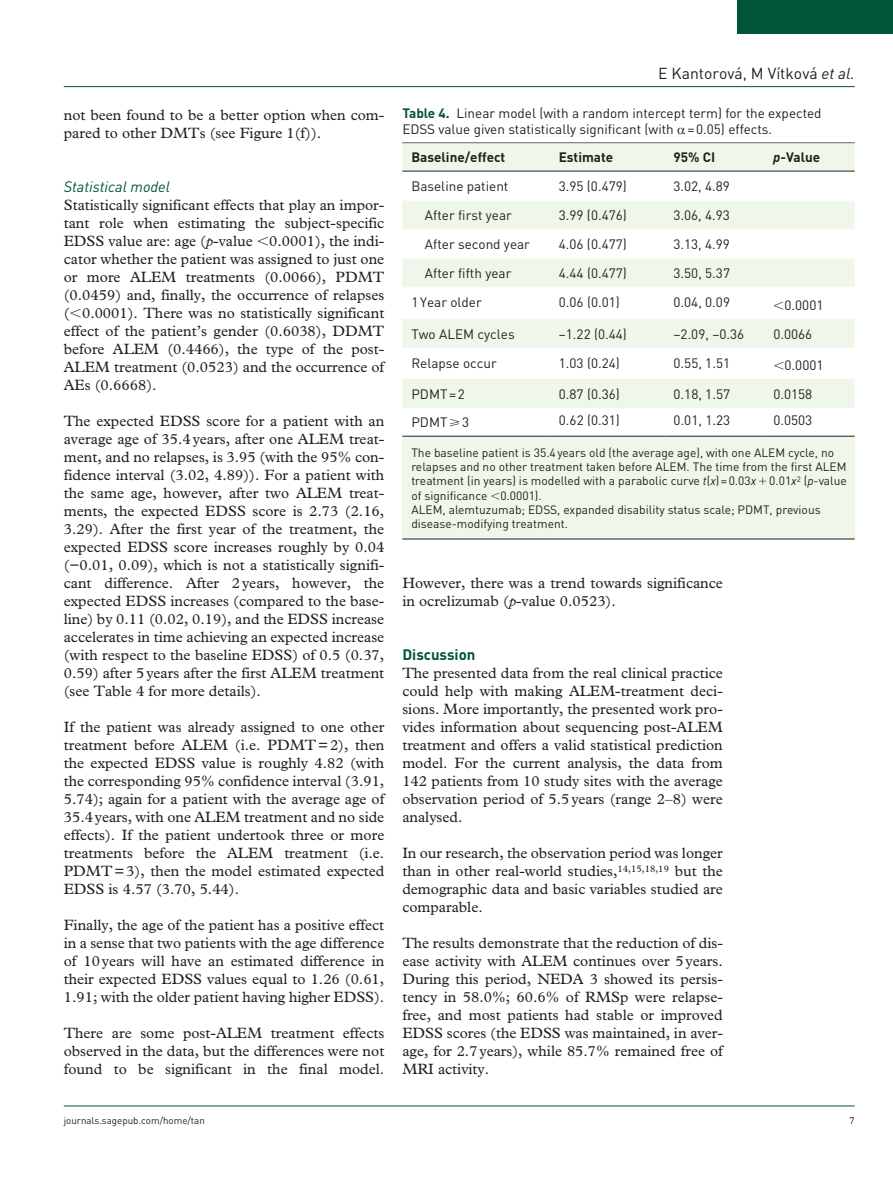
<style>
.page{position:relative;width:893px;height:1191px;background:#fff}
.page>*{position:absolute;margin:0;border:0;box-sizing:border-box;transform-origin:0 0}
.t1{font:15.75px "DIN";color:#231f20}
.t2{font:15px/18px "Plantin Std";color:#231f20;text-align:justify}
.t3{font:italic 15px "DIN";color:#015436}
.t4{font:700 15px "DIN";color:#015436}
.t5{font:13.5px/15.8px "DIN";color:#231f20}
.t6{font:700 13.5px "DIN";color:#231f20}
.t7{font:12px/14.2px "DIN";color:#231f20}
.t8{font:9.75px "DIN";color:#231f20}
.s1{font-style:italic}
.s2{font-weight:700;color:#015436}
</style>
<div class="page">
<hr style="left:64px;top:86px;width:791px;height:1px;background:#015436">
<hr style="left:64px;top:1105px;width:791px;height:1px;background:#015436">
<div style="left:738px;top:0;width:155px;height:34px;background:#015436"></div>
<div style="left:402px;top:436px;width:453px;height:103px;background:#eff7ea"></div>
<hr style="left:402px;top:538px;width:453px;height:1px;background:#231f20">
<svg style="left:402px;top:143px;width:453px;height:28px;background:#ebf2e6"></svg>
<svg style="left:402px;top:201px;width:453px;height:235px"></svg>
<hr style="left:402px;top:171px;width:148px;height:1px;background:#231f20">
<hr style="left:550px;top:171px;width:114px;height:1px;background:#231f20">
<hr style="left:664px;top:171px;width:100px;height:1px;background:#231f20">
<hr style="left:764px;top:171px;width:91px;height:1px;background:#231f20">
<hr style="left:402px;top:436px;width:148px;height:1px;background:#231f20">
<hr style="left:550px;top:436px;width:114px;height:1px;background:#231f20">
<hr style="left:664px;top:436px;width:100px;height:1px;background:#231f20">
<hr style="left:764px;top:436px;width:91px;height:1px;background:#231f20">
<svg style="left:774px;top:301px;width:9px;height:8px"></svg>
<svg style="left:774px;top:362px;width:9px;height:7px"></svg>
<p class="t2" style="left:64px;top:106px;width:322px">not been found to be a better option when com&shy;pared to other DMTs (see Figure 1(f)).</p>
<p class="t3" style="left:64px;top:177px;width:108px">Statistical model</p>
<p class="t2" style="left:64px;top:196px;width:322px">Statistically significant effects that play an impor&shy;tant role when estimating the subject-specific EDSS value are: age (<span class="s1">p</span>-value 0.0001), the indi&shy;cator whether the patient was assigned to just one or more ALEM treatments (0.0066), PDMT (0.0459) and, finally, the occurrence of relapses ( 0.0001). There was no statistically significant effect of the patient’s gender (0.6038), DDMT before ALEM (0.4466), the type of the post-ALEM treatment (0.0523) and the occurrence of AEs (0.6668).</p>
<p class="t2" style="left:64px;top:412px;width:322px">The expected EDSS score for a patient with an average age of 35.4years, after one ALEM treat&shy;ment, and no relapses, is 3.95 (with the 95% con&shy;fidence interval (3.02, 4.89)). For a patient with the same age, however, after two ALEM treat&shy;ments, the expected EDSS score is 2.73 (2.16, 3.29). After the first year of the treatment, the expected EDSS score increases roughly by 0.04 (−0.01, 0.09), which is not a statistically signifi&shy;cant difference. After 2years, however, the expected EDSS increases (compared to the base&shy;line) by 0.11 (0.02, 0.19), and the EDSS increase accelerates in time achieving an expected increase (with respect to the baseline EDSS) of 0.5 (0.37, 0.59) after 5years after the first ALEM treatment (see Table 4 for more details).</p>
<p class="t2" style="left:64px;top:718px;width:322px">If the patient was already assigned to one other treatment before ALEM (i.e. PDMT=2), then the expected EDSS value is roughly 4.82 (with the corresponding 95% confidence interval (3.91, 5.74); again for a patient with the average age of 35.4years, with one ALEM treatment and no side effects). If the patient undertook three or more treatments before the ALEM treatment (i.e.<br>PDMT=3), then the model estimated expected EDSS is 4.57 (3.70, 5.44).</p>
<p class="t2" style="left:64px;top:916px;width:322px">Finally, the age of the patient has a positive effect in a sense that two patients with the age difference of 10years will have an estimated difference in their expected EDSS values equal to 1.26 (0.61, 1.91; with the older patient having higher EDSS).</p>
<p class="t2" style="left:64px;top:1024px;width:322px">There are some post-ALEM treatment effects observed in the data, but the differences were not found to be significant in the final model.</p>
<p class="t1" style="left:658px;top:63px;width:198px">E Kantorová, M Vítková <span class="s1">et al.</span></p>
<p class="t5" style="left:402px;top:105px;width:421px"><span class="s2">Table 4.</span> Linear model (with a random intercept term) for the expected<br>EDSS value given statistically significant (with =0.05) effects.</p>
<p class="t6" style="left:411px;top:148px;width:95px">Baseline/effect</p>
<p class="t6" style="left:559px;top:148px;width:56px">Estimate</p>
<p class="t6" style="left:673px;top:148px;width:43px">95% CI</p>
<p class="t6" style="left:773px;top:148px;width:48px"><span class="s1">p</span>-Value</p>
<p class="t5" style="left:411px;top:178px;width:99px">Baseline patient</p>
<p class="t5" style="left:559px;top:178px;width:70px">3.95 (0.479)</p>
<p class="t5" style="left:673px;top:178px;width:58px">3.02, 4.89</p>
<p class="t5" style="left:425px;top:207px;width:89px">After first year</p>
<p class="t5" style="left:559px;top:207px;width:70px">3.99 (0.476)</p>
<p class="t5" style="left:673px;top:207px;width:58px">3.06, 4.93</p>
<p class="t5" style="left:425px;top:236px;width:107px">After second year</p>
<p class="t5" style="left:559px;top:236px;width:70px">4.06 (0.477)</p>
<p class="t5" style="left:673px;top:236px;width:58px">3.13, 4.99</p>
<p class="t5" style="left:425px;top:265px;width:88px">After fifth year</p>
<p class="t5" style="left:559px;top:265px;width:70px">4.44 (0.477)</p>
<p class="t5" style="left:673px;top:265px;width:58px">3.50, 5.37</p>
<p class="t5" style="left:411px;top:294px;width:72px">1Year older</p>
<p class="t5" style="left:559px;top:294px;width:62px">0.06 (0.01)</p>
<p class="t5" style="left:674px;top:294px;width:58px">0.04, 0.09</p>
<p class="t5" style="left:785px;top:297px;width:40px">0.0001</p>
<p class="t5" style="left:411px;top:326px;width:105px">Two ALEM cycles</p>
<p class="t5" style="left:559px;top:326px;width:70px">−1.22 (0.44)</p>
<p class="t5" style="left:674px;top:326px;width:72px">−2.09, −0.36</p>
<p class="t5" style="left:773px;top:326px;width:40px">0.0066</p>
<p class="t5" style="left:411px;top:355px;width:87px">Relapse occur</p>
<p class="t5" style="left:559px;top:355px;width:62px">1.03 (0.24)</p>
<p class="t5" style="left:674px;top:355px;width:58px">0.55, 1.51</p>
<p class="t5" style="left:785px;top:357px;width:40px">0.0001</p>
<p class="t5" style="left:411px;top:386px;width:55px">PDMT=2</p>
<p class="t5" style="left:559px;top:386px;width:62px">0.87 (0.36)</p>
<p class="t5" style="left:674px;top:386px;width:58px">0.18, 1.57</p>
<p class="t5" style="left:773px;top:386px;width:40px">0.0158</p>
<p class="t5" style="left:411px;top:414px;width:59px">PDMT⩾3</p>
<p class="t5" style="left:559px;top:412px;width:62px">0.62 (0.31)</p>
<p class="t5" style="left:674px;top:412px;width:58px">0.01, 1.23</p>
<p class="t5" style="left:773px;top:412px;width:40px">0.0503</p>
<p class="t7" style="left:411px;top:445px;width:437px">The baseline patient is 35.4years old (the average age), with one ALEM cycle, no relapses and no other treatment taken before ALEM. The time from the first ALEM treatment (in years) is modelled with a parabolic curve <span class="s1">t</span>(<span class="s1">x</span>)=0.03<span class="s1">x</span> 0.01<span class="s1">x</span><sup>2</sup> (<span class="s1">p</span>-value of significance 0.0001).<br>ALEM, alemtuzumab; EDSS, expanded disability status scale; PDMT, previous disease-modifying treatment.</p>
<p class="t2" style="left:402px;top:574px;width:322px">However, there was a trend towards significance in ocrelizumab (<span class="s1">p</span>-value 0.0523).</p>
<p class="t4" style="left:402px;top:645px;width:75px">Discussion</p>
<p class="t2" style="left:402px;top:664px;width:322px">The presented data from the real clinical practice could help with making ALEM-treatment deci&shy;sions. More importantly, the presented work pro&shy;vides information about sequencing post-ALEM treatment and offers a valid statistical prediction model. For the current analysis, the data from 142 patients from 10 study sites with the average observation period of 5.5years (range 2–8) were analysed.</p>
<p class="t2" style="left:402px;top:844px;width:322px">In our research, the observation period was longer than in other real-world studies,<sup>14,15,18,19</sup> but the demographic data and basic variables studied are comparable.</p>
<p class="t2" style="left:402px;top:934px;width:322px">The results demonstrate that the reduction of dis&shy;ease activity with ALEM continues over 5years.<br>During this period, NEDA 3 showed its persis&shy;tency in 58.0%; 60.6% of RMSp were relapse&shy;free, and most patients had stable or improved EDSS scores (the EDSS was maintained, in aver&shy;age, for 2.7years), while 85.7% remained free of MRI activity.</p>
<p class="t8" style="left:64px;top:1114px;width:143px">journals.sagepub.com/home/tan</p>
<p class="t8" style="left:850px;top:1114px;width:7px">7</p>
</div>
